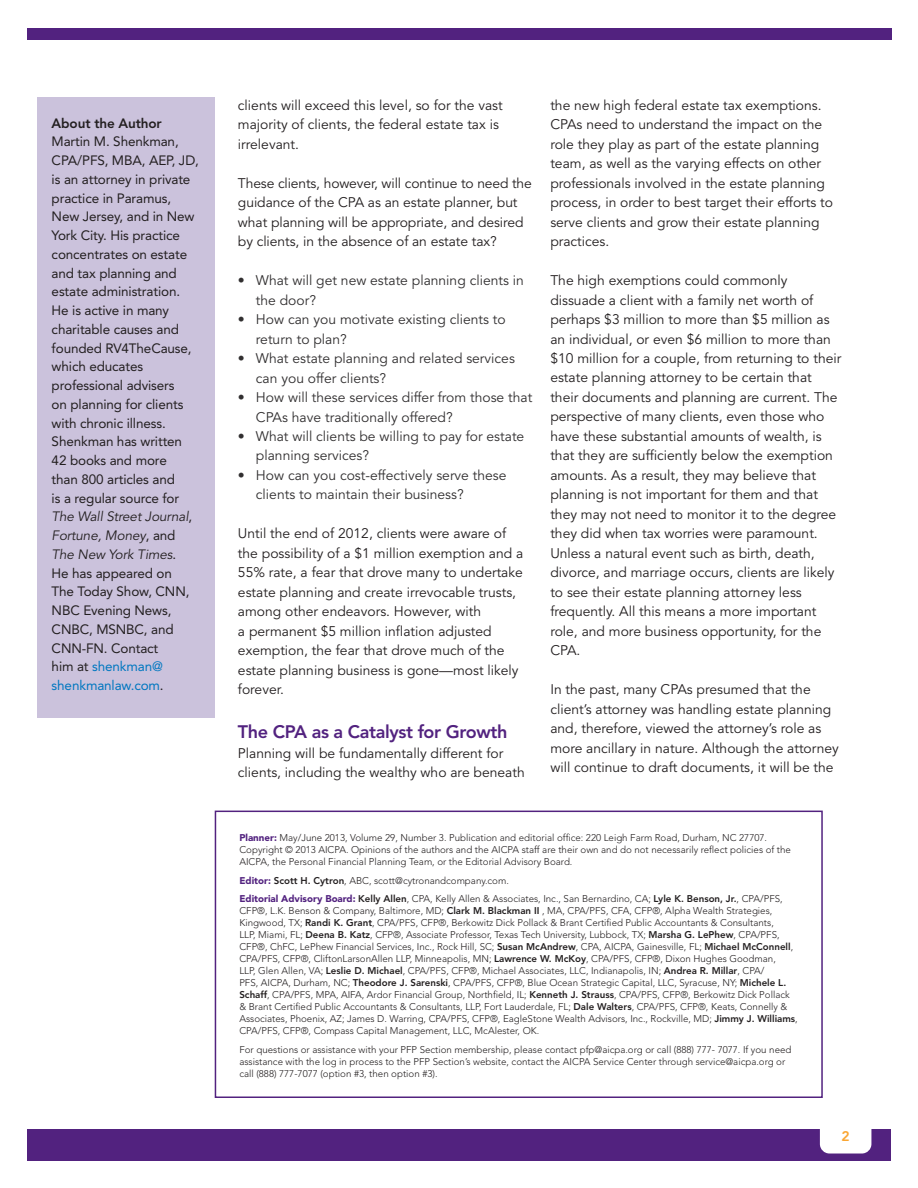
<style>
.page{position:relative;width:918px;height:1188px;background:#fff}
.page>*{position:absolute;margin:0;border:0;box-sizing:border-box;transform-origin:0 0}
.t1{font:800 18px "Avenir";letter-spacing:-.02em;color:#52227f}
.t2{font:13.8px/19.5px "Avenir";color:#231f20}
.t3{font:13.8px/19.5px "Avenir";color:#312f30}
.t4{font:800 13.8px "Avenir";color:#faa633}
.t5{font:13.5px/18.8px "Avenir";letter-spacing:-.01em;color:#231f20}
.t6{font:800 13.5px "Avenir";letter-spacing:-.01em;color:#231f20}
.t7{font:300 9.75px/12px "Avenir";color:#231f20}
.s1{font-style:italic}
.s2{color:#0077c0}
.s3{font-weight:900;color:#52227f}
.s4{font-weight:800}
</style>
<div class="page">
<div style="left:27px;top:1129px;width:864px;height:32px;background:#52227f"></div>
<svg style="left:820px;top:1129px;width:51px;height:25px"></svg>
<div style="left:215px;top:811px;width:608px;height:287px;border:2px solid #52227f"></div>
<div style="left:37px;top:98px;width:178px;height:620px;background:#cbc2dc"></div>
<div style="left:27px;top:28px;width:864px;height:12px;background:#52227f"></div>
<p class="t6" style="left:52px;top:115px;width:112px">About the Author</p>
<p class="t5" style="left:52px;top:132px;width:149px">Martin M. Shenkman,<br>CPA/PFS, MBA, AEP, JD, is an attorney in private practice in Paramus,<br>New Jersey, and in New<br>York City. His practice concentrates on estate and tax planning and estate administration.<br>He is active in many charitable causes and founded RV4TheCause, which educates professional advisers<br>on planning for clients with chronic illness.<br>Shenkman has written<br>42 books and more<br>than 800 articles and<br>is a regular source for<br><span class="s1">The Wall Street Journal</span>,<br><span class="s1">Fortune, Money</span>, and<br><span class="s1">The New York Times</span>.<br>He has appeared on<br>The Today Show, CNN,<br>NBC Evening News,<br>CNBC, MSNBC, and<br>CNN-FN. Contact<br>him at <span class="s2">shenkman@ shenkmanlaw.com</span>.</p>
<p class="t2" style="left:238px;top:95px;width:266px">clients will exceed this level, so for the vast majority of clients, the federal estate tax is irrelevant.</p>
<p class="t2" style="left:238px;top:173px;width:295px">These clients, however, will continue to need the guidance of the CPA as an estate planner, but what planning will be appropriate, and desired by clients, in the absence of an estate tax?</p>
<p class="t3" style="left:256px;top:271px;width:269px;text-indent:-18px">• What will get new estate planning clients in the door?</p>
<p class="t3" style="left:256px;top:310px;width:251px;text-indent:-18px">• How can you motivate existing clients to return to plan?</p>
<p class="t3" style="left:256px;top:349px;width:260px;text-indent:-18px">• What estate planning and related services can you offer clients?</p>
<p class="t3" style="left:256px;top:388px;width:278px;text-indent:-18px">• How will these services differ from those that<br>CPAs have traditionally offered?</p>
<p class="t3" style="left:256px;top:427px;width:270px;text-indent:-18px">• What will clients be willing to pay for estate planning services?</p>
<p class="t3" style="left:256px;top:466px;width:252px;text-indent:-18px">• How can you cost-effectively serve these clients to maintain their business?</p>
<p class="t2" style="left:238px;top:524px;width:287px">Until the end of 2012, clients were aware of the possibility of a $1 million exemption and a 55% rate, a fear that drove many to undertake estate planning and create irrevocable trusts, among other endeavors. However, with<br>a permanent $5 million inflation adjusted exemption, the fear that drove much of the estate planning business is gone—most likely forever.</p>
<h1 class="t1" style="left:238px;top:721px;width:271px">The CPA as a Catalyst for Growth</h1>
<p class="t2" style="left:238px;top:743px;width:288px">Planning will be fundamentally different for clients, including the wealthy who are beneath</p>
<p class="t2" style="left:550px;top:95px;width:284px">the new high federal estate tax exemptions.<br>CPAs need to understand the impact on the role they play as part of the estate planning team, as well as the varying effects on other professionals involved in the estate planning process, in order to best target their efforts to serve clients and grow their estate planning practices.</p>
<p class="t2" style="left:550px;top:271px;width:293px">The high exemptions could commonly dissuade a client with a family net worth of perhaps $3 million to more than $5 million as an individual, or even $6 million to more than $10 million for a couple, from returning to their estate planning attorney to be certain that their documents and planning are current. The perspective of many clients, even those who have these substantial amounts of wealth, is that they are sufficiently below the exemption amounts. As a result, they may believe that planning is not important for them and that they may not need to monitor it to the degree they did when tax worries were paramount.<br>Unless a natural event such as birth, death, divorce, and marriage occurs, clients are likely to see their estate planning attorney less frequently. All this means a more important role, and more business opportunity, for the CPA.</p>
<p class="t2" style="left:550px;top:680px;width:290px">In the past, many CPAs presumed that the client’s attorney was handling estate planning and, therefore, viewed the attorney’s role as more ancillary in nature. Although the attorney will continue to draft documents, it will be the</p>
<p class="t7" style="left:239px;top:832px;width:553px"><span class="s3">Planner:</span> May/June 2013, Volume 29, Number 3. Publication and editorial office: 220 Leigh Farm Road, Durham, NC 27707.<br>Copyright © 2013 AICPA. Opinions of the authors and the AICPA staff are their own and do not necessarily reflect policies of the<br>AICPA, the Personal Financial Planning Team, or the Editorial Advisory Board.</p>
<p class="t7" style="left:239px;top:871px;width:545px;line-height:18.8px"><span class="s3">Editor:</span> <span class="s4">Scott H. Cytron</span>, ABC, scott@cytronandcompany.com.<br><span class="s3">Editorial Advisory Board:</span> <span class="s4">Kelly Allen</span>, CPA, Kelly Allen &amp; Associates, Inc., San Bernardino, CA; <span class="s4">Lyle K. Benson, Jr.</span>, CPA/PFS,</p>
<p class="t7" style="left:239px;top:905px;width:560px">CFP®, L.K. Benson &amp; Company, Baltimore, MD; <span class="s4">Clark M. Blackman II</span> , MA, CPA/PFS, CFA, CFP®, Alpha Wealth Strategies, Kingwood, TX; <span class="s4">Randi K. Grant</span>, CPA/PFS, CFP®, Berkowitz Dick Pollack &amp; Brant Certified Public Accountants &amp; Consultants,<br>LLP, Miami, FL; <span class="s4">Deena B. Katz</span>, CFP®, Associate Professor, Texas Tech University, Lubbock, TX; <span class="s4">Marsha G. LePhew</span>, CPA/PFS, CFP®, ChFC, LePhew Financial Services, Inc., Rock Hill, SC; <span class="s4">Susan McAndrew</span>, CPA, AICPA, Gainesville, FL; <span class="s4">Michael McConnell</span>, CPA/PFS, CFP®, CliftonLarsonAllen LLP, Minneapolis, MN; <span class="s4">Lawrence W. McKoy</span>, CPA/PFS, CFP®, Dixon Hughes Goodman,<br>LLP, Glen Allen, VA; <span class="s4">Leslie D. Michael</span>, CPA/PFS, CFP®, Michael Associates, LLC, Indianapolis, IN; <span class="s4">Andrea R. Millar</span>, CPA/<br>PFS, AICPA, Durham, NC; <span class="s4">Theodore J. Sarenski</span>, CPA/PFS, CFP®, Blue Ocean Strategic Capital, LLC, Syracuse, NY; <span class="s4">Michele L.<br>Schaff</span>, CPA/PFS, MPA, AIFA, Ardor Financial Group, Northfield, IL; <span class="s4">Kenneth J. Strauss</span>, CPA/PFS, CFP®, Berkowitz Dick Pollack &amp; Brant Certified Public Accountants &amp; Consultants, LLP, Fort Lauderdale, FL; <span class="s4">Dale Walters</span>, CPA/PFS, CFP®, Keats, Connelly &amp; Associates, Phoenix, AZ; James D. Warring, CPA/PFS, CFP®, EagleStone Wealth Advisors, Inc., Rockville, MD; <span class="s4">Jimmy J. Williams</span>, CPA/PFS, CFP®, Compass Capital Management, LLC, McAlester, OK.</p>
<p class="t7" style="left:239px;top:1044px;width:554px">For questions or assistance with your PFP Section membership, please contact pfp@aicpa.org or call (888) 777- 7077. If you need assistance with the log in process to the PFP Section’s website, contact the AICPA Service Center through service@aicpa.org or call (888) 777-7077 (option #3, then option #3).</p>
<p class="t4" style="left:842px;top:1128px;width:10px">2</p>
</div>
